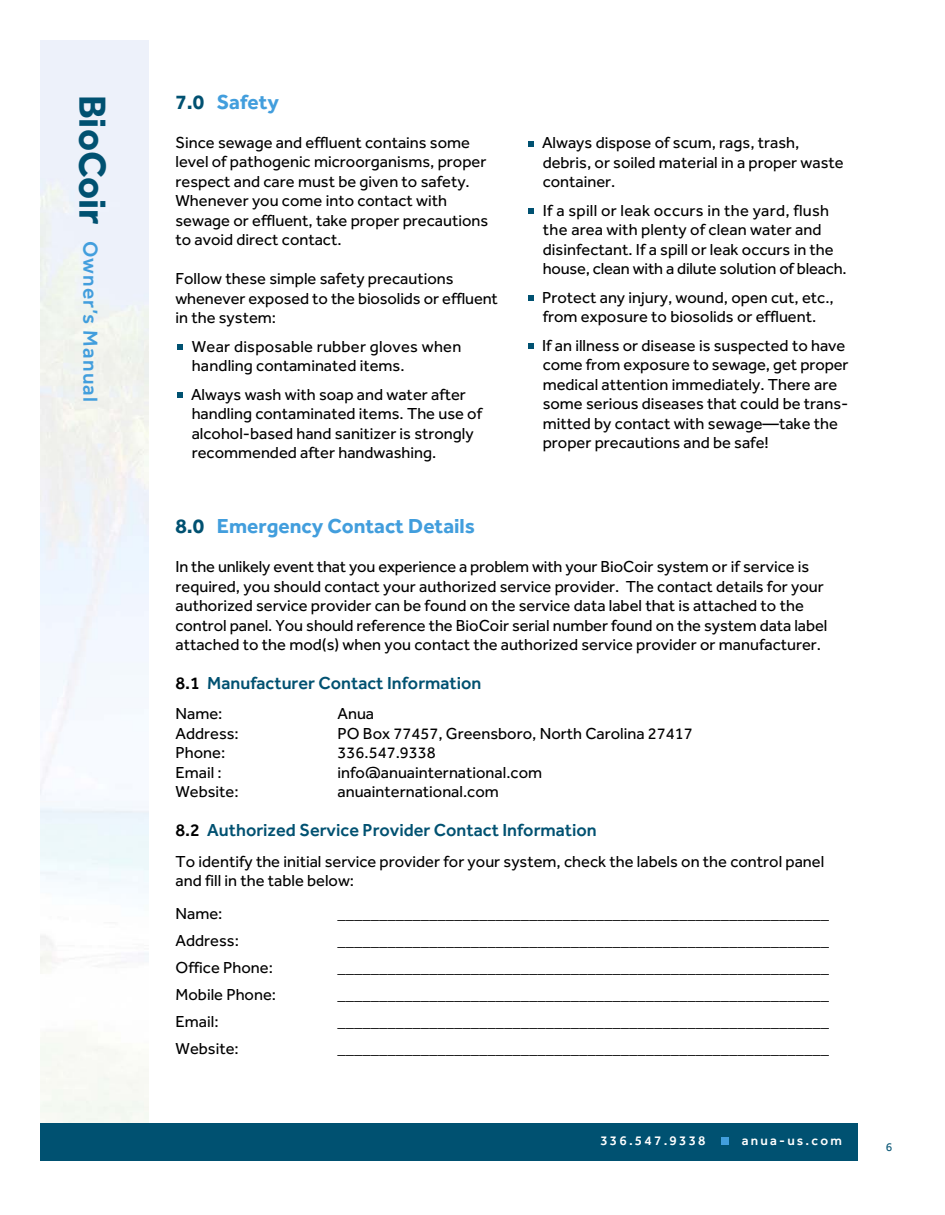
<style>
.page{position:relative;width:945px;height:1215px;background:#fff}
.page>*{position:absolute;margin:0;border:0;box-sizing:border-box;transform-origin:0 0}
.t1{font:700 21px "Effra";color:#429edd}
.t2{font:500 21px "Effra";letter-spacing:.055em;color:#429edd}
.t3{font:500 18px "Effra";color:#005171}
.t4{font:16.5px/19.5px "Effra";color:#000}
.t5{font:500 13.5px "Effra";letter-spacing:.165em;color:#fff}
.t6{font:12px "Effra";color:#005171}
.s1{font-weight:700;font-size:39px;color:#005171}
.s2{color:#005171}
.s3{color:#000}
</style>
<div class="page">
<div style="left:40px;top:1123px;width:818px;height:38px;background:#005171"></div>
<div style="left:722px;top:1138px;width:7px;height:7px;background:#429edd"></div>
<svg style="left:177px;top:344px;width:6px;height:6px"></svg>
<svg style="left:177px;top:392px;width:6px;height:6px"></svg>
<svg style="left:528px;top:208px;width:6px;height:6px"></svg>
<svg style="left:528px;top:295px;width:6px;height:6px"></svg>
<svg style="left:528px;top:343px;width:6px;height:6px"></svg>
<svg style="left:528px;top:141px;width:6px;height:6px"></svg>
<p class="t2" style="left:103px;top:94px;width:309px;rotate:90deg"><span class="s1">BioCoir</span> Owner’s Manual</p>
<p class="t1" style="left:176px;top:89px;width:105px"><span class="s2">7.0</span> Safety</p>
<p class="t4" style="left:176px;top:132px;width:314px">Since sewage and effluent contains some level of pathogenic microorganisms, proper respect and care must be given to safety.<br>Whenever you come into contact with sewage or effluent, take proper precautions to avoid direct contact.</p>
<p class="t4" style="left:176px;top:269px;width:324px">Follow these simple safety precautions whenever exposed to the biosolids or effluent in the system:</p>
<p class="t4" style="left:192px;top:336px;width:271px">Wear disposable rubber gloves when handling contaminated items.</p>
<p class="t4" style="left:191px;top:384px;width:293px">Always wash with soap and water after handling contaminated items. The use of alcohol-based hand sanitizer is strongly recommended after handwashing.</p>
<p class="t4" style="left:542px;top:133px;width:303px">Always dispose of scum, rags, trash, debris, or soiled material in a proper waste container.</p>
<p class="t4" style="left:543px;top:200px;width:306px">If a spill or leak occurs in the yard, flush the area with plenty of clean water and disinfectant. If a spill or leak occurs in the house, clean with a dilute solution of bleach.</p>
<p class="t4" style="left:542px;top:287px;width:293px">Protect any injury, wound, open cut, etc., from exposure to biosolids or effluent.</p>
<p class="t4" style="left:542px;top:335px;width:308px">If an illness or disease is suspected to have come from exposure to sewage, get proper medical attention immediately. There are some serious diseases that could be trans&shy;mitted by contact with sewage—take the proper precautions and be safe!</p>
<p class="t1" style="left:176px;top:513px;width:301px"><span class="s2">8.0</span> Emergency Contact Details</p>
<p class="t4" style="left:176px;top:557px;width:653px">In the unlikely event that you experience a problem with your BioCoir system or if service is required, you should contact your authorized service provider. The contact details for your authorized service provider can be found on the service data label that is attached to the control panel. You should reference the BioCoir serial number found on the system data label attached to the mod(s) when you contact the authorized service provider or manufacturer.</p>
<p class="t3" style="left:176px;top:672px;width:308px"><span class="s3">8.1</span> Manufacturer Contact Information</p>
<p class="t4" style="left:176px;top:704px;width:48px">Name:</p>
<p class="t4" style="left:337px;top:704px;width:38px">Anua</p>
<p class="t4" style="left:176px;top:723px;width:65px">Address:</p>
<p class="t4" style="left:337px;top:723px;width:357px">PO Box 77457, Greensboro, North Carolina 27417</p>
<p class="t4" style="left:176px;top:743px;width:51px">Phone:</p>
<p class="t4" style="left:337px;top:743px;width:100px">336.547.9338</p>
<p class="t4" style="left:176px;top:762px;width:48px">Email :</p>
<p class="t4" style="left:337px;top:762px;width:206px">info@anuainternational.com</p>
<p class="t4" style="left:176px;top:782px;width:65px">Website:</p>
<p class="t4" style="left:337px;top:782px;width:163px">anuainternational.com</p>
<p class="t3" style="left:176px;top:820px;width:423px"><span class="s3">8.2</span> Authorized Service Provider Contact Information</p>
<p class="t4" style="left:176px;top:851px;width:650px">To identify the initial service provider for your system, check the labels on the control panel and fill in the table below:</p>
<p class="t4" style="left:176px;top:904px;width:48px">Name:</p>
<p class="t4" style="left:338px;top:904px;width:493px">___________________________________________________________</p>
<p class="t4" style="left:176px;top:931px;width:65px">Address:</p>
<p class="t4" style="left:338px;top:931px;width:493px">___________________________________________________________</p>
<p class="t4" style="left:176px;top:958px;width:99px">Office Phone:</p>
<p class="t4" style="left:338px;top:958px;width:493px">___________________________________________________________</p>
<p class="t4" style="left:176px;top:985px;width:102px">Mobile Phone:</p>
<p class="t4" style="left:338px;top:985px;width:493px">___________________________________________________________</p>
<p class="t4" style="left:176px;top:1012px;width:44px">Email:</p>
<p class="t4" style="left:338px;top:1012px;width:493px">___________________________________________________________</p>
<p class="t4" style="left:176px;top:1039px;width:65px">Website:</p>
<p class="t4" style="left:338px;top:1039px;width:493px">___________________________________________________________</p>
<p class="t5" style="left:600px;top:1132px;width:107px">336.547.9338</p>
<p class="t5" style="left:742px;top:1132px;width:102px">anua-us.com</p>
<p class="t6" style="left:886px;top:1140px;width:8px">6</p>
</div>
